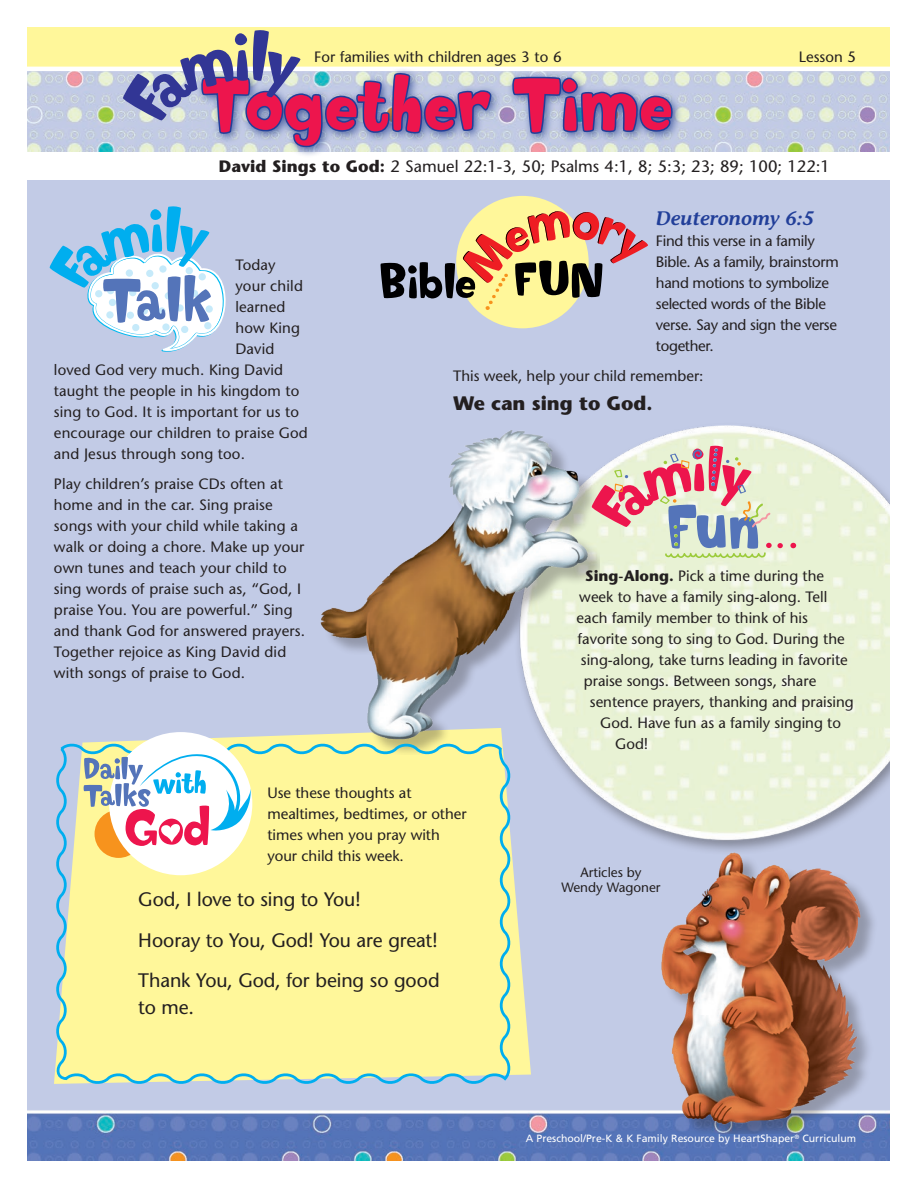
<style>
.page{position:relative;width:918px;height:1188px;background:#fff}
.page>*{position:absolute;margin:0;border:0;box-sizing:border-box;transform-origin:0 0}
.t1{font:72px "Softie";letter-spacing:-.015em;color:#ed154d}
.Kid_s_words_13_18_le{font:19.5px/27px "Stone Sans";letter-spacing:-.005em;color:#231f20}
.Grown_up_words{font:700 19.5px "Stone Sans";color:#231f20}
.Grown_up_words-scrip{font:italic 600 19.5px "Stone Informal";color:#223f99}
.WEB_added_text-_life{font:16.5px "Stone Sans";color:#231f20}
.Grown_up_words-2{font:15px/21px "Stone Sans";color:#231f20}
.Grown_up_words-3{font:15px/21px "Stone Sans";letter-spacing:-.02em;color:#231f20}
.web_added_text{font:15px "Stone Sans";color:#231f20}
.Credit_line_Writer{font:13.5px "Stone Sans";color:#231f20}
.t2{font:10.5px "Frutiger";color:#fff}
.s1{font-weight:700}
</style>
<div class="page">
<div style="left:0;top:9px;width:909px;height:89px;background:#fff79a"></div>
<img style="left:27px;top:72px;width:863px;height:1089px">
<div style="left:27px;top:152px;width:864px;height:28px;background:#fff"></div>
<div style="left:0;top:0;width:918px;height:27px;background:#fff"></div>
<div style="left:0;top:0;width:27px;height:1188px;background:#fff"></div>
<div style="left:890px;top:0;width:28px;height:1188px;background:#fff"></div>
<hr style="left:16px;top:67px;width:883px;height:4px;background:#fff">
<svg style="left:54px;top:728px;width:477px;height:356px;background:#d0d5d3"></svg>
<img style="left:310px;top:417px;width:290px;height:337px">
<img style="left:637px;top:842px;width:244px;height:291px">
<svg style="left:52px;top:740px;width:462px;height:348px;background:#f2f1a1"></svg>
<div style="left:95px;top:810px;width:48px;height:48px;background:#f7931d;border-radius:50%"></div>
<div style="left:109px;top:732px;width:143px;height:143px;background:#fff;border-radius:50%"></div>
<svg style="left:83px;top:753px;width:168px;height:93px"></svg>
<svg style="left:790px;top:543px;width:6px;height:5px"></svg>
<svg style="left:592px;top:445px;width:191px;height:113px;background:#d9c0bb"></svg>
<svg style="left:50px;top:30px;width:624px;height:323px"></svg>
<p class="Grown_up_words-2" style="left:314px;top:46px;width:249px">For families with children ages 3 to 6</p>
<h1 class="t1" style="left:201px;top:59px;width:474px">Together Time</h1>
<p class="web_added_text" style="left:799px;top:47px;width:59px">Lesson 5</p>
<p class="WEB_added_text-_life" style="left:219px;top:156px;width:613px"><span class="s1">David Sings to God:</span> 2 Samuel 22:1-3, 50; Psalms 4:1, 8; 5:3; 23; 89; 100; 122:1</p>
<p class="Grown_up_words-2" style="left:235px;top:255px;width:42px">Today</p>
<p class="Grown_up_words-2" style="left:235px;top:276px;width:69px">your child</p>
<p class="Grown_up_words-2" style="left:235px;top:297px;width:52px">learned</p>
<p class="Grown_up_words-2" style="left:235px;top:318px;width:66px">how King</p>
<p class="Grown_up_words-2" style="left:235px;top:339px;width:40px">David</p>
<p class="Grown_up_words-2" style="left:54px;top:360px;width:231px">loved God very much. King David</p>
<p class="Grown_up_words-2" style="left:54px;top:381px;width:247px">taught the people in his kingdom to</p>
<p class="Grown_up_words-2" style="left:54px;top:402px;width:247px">sing to God. It is important for us to</p>
<p class="Grown_up_words-2" style="left:54px;top:423px;width:255px">encourage our children to praise God</p>
<p class="Grown_up_words-2" style="left:54px;top:444px;width:193px">and Jesus through song too.</p>
<p class="Grown_up_words-2" style="left:54px;top:474px;width:253px">Play children’s praise CDs often at home and in the car. Sing praise songs with your child while taking a walk or doing a chore. Make up your own tunes and teach your child to sing words of praise such as, “God, I praise You. You are powerful.” Sing and thank God for answered prayers.<br>Together rejoice as King David did with songs of praise to God.</p>
<p class="Grown_up_words-scrip" style="left:656px;top:206px;width:160px">Deuteronomy 6:5</p>
<p class="Grown_up_words-3" style="left:656px;top:230px;width:184px">Find this verse in a family<br>Bible. As a family, brainstorm hand motions to symbolize selected words of the Bible verse. Say and sign the verse together.</p>
<p class="Grown_up_words-2" style="left:453px;top:365px;width:252px">This week, help your child remember:</p>
<p class="Grown_up_words" style="left:453px;top:391px;width:201px">We can sing to God.</p>
<p class="Grown_up_words-2" style="left:585px;top:566px;width:240px"><span class="s1">Sing-Along.</span> Pick a time during the</p>
<p class="Grown_up_words-2" style="left:579px;top:587px;width:250px">week to have a family sing-along. Tell</p>
<p class="Grown_up_words-2" style="left:577px;top:608px;width:233px">each family member to think of his</p>
<p class="Grown_up_words-2" style="left:578px;top:629px;width:268px">favorite song to sing to God. During the</p>
<p class="Grown_up_words-2" style="left:581px;top:650px;width:268px">sing-along, take turns leading in favorite</p>
<p class="Grown_up_words-2" style="left:584px;top:671px;width:234px">praise songs. Between songs, share</p>
<p class="Grown_up_words-2" style="left:590px;top:692px;width:266px">sentence prayers, thanking and praising</p>
<p class="Grown_up_words-2" style="left:600px;top:713px;width:242px">God. Have fun as a family singing to</p>
<p class="Grown_up_words-2" style="left:615px;top:734px;width:35px">God!</p>
<p class="Grown_up_words-2" style="left:267px;top:783px;width:201px">Use these thoughts at mealtimes, bedtimes, or other times when you pray with your child this week.</p>
<p class="Kid_s_words_13_18_le" style="left:138px;top:886px;width:224px">God, I love to sing to You!</p>
<p class="Kid_s_words_13_18_le" style="left:138px;top:927px;width:301px">Hooray to You, God! You are great!</p>
<p class="Kid_s_words_13_18_le" style="left:138px;top:967px;width:303px">Thank You, God, for being so good to me.</p>
<p class="Credit_line_Writer" style="left:580px;top:864px;width:63px">Articles by</p>
<p class="Credit_line_Writer" style="left:561px;top:879px;width:101px">Wendy Wagoner</p>
<p class="t2" style="left:526px;top:1132px;width:332px">A Preschool/Pre-K &amp; K Family Resource by HeartShaper<sup>®</sup> Curriculum</p>
</div>
